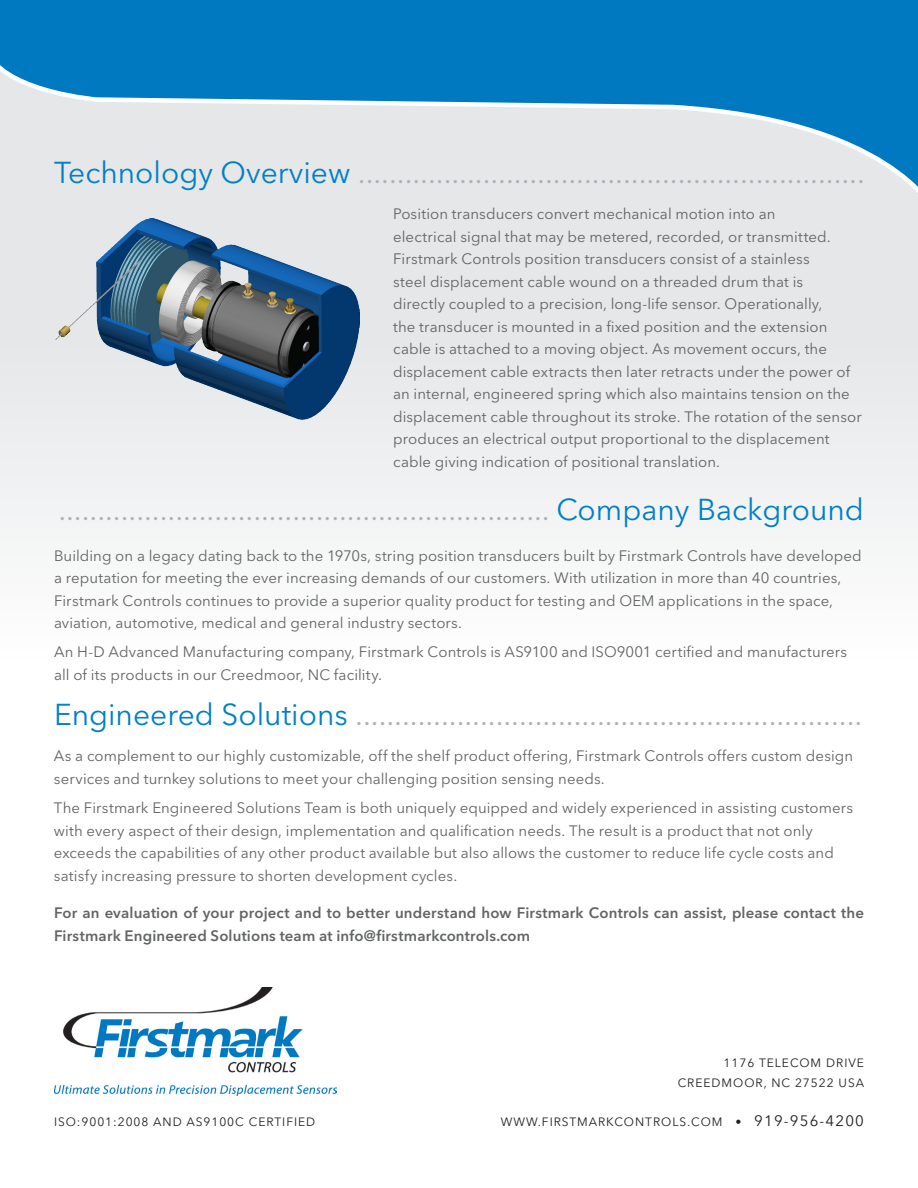
<style>
.page{position:relative;width:918px;height:1188px;background:#fff}
.page>*{position:absolute;margin:0;border:0;box-sizing:border-box;transform-origin:0 0}
.t1{font:30px "Avenir Next LT Pro";color:#b0b1b5}
.basic_P{font:15px/22.5px "Avenir Next LT Pro";letter-spacing:.005em;color:#626465}
.basic_P-2{font:600 15px/22.5px "Avenir Next LT Pro";letter-spacing:.01em;color:#626465}
.t2{font:12px "Avenir Next LT Pro";letter-spacing:.08em;color:#231f20}
.s1{color:#0080c5}
.s2{font-size:15px}
</style>
<div class="page">
<div style="left:0;top:0;width:918px;height:661px;background:linear-gradient(to right,#f3f3f4,#edeeef)"></div>
<svg style="left:0;top:0;width:918px;height:192px;background:#66aad2"></svg>
<img style="left:54px;top:988px;width:283px;height:107px">
<img style="left:55px;top:219px;width:304px;height:201px">
<p class="t1" style="left:54px;top:154px;width:812px"><span class="s1">Technology Overview</span> .................................................................</p>
<p class="basic_P" style="left:393px;top:203px;width:470px">Position transducers convert mechanical motion into an<br>electrical signal that may be metered, recorded, or transmitted.<br>Firstmark Controls position transducers consist of a stainless<br>steel displacement cable wound on a threaded drum that is<br>directly coupled to a precision, long-life sensor. Operationally,<br>the transducer is mounted in a fixed position and the extension cable is attached to a moving object. As movement occurs, the displacement cable extracts then later retracts under the power of an internal, engineered spring which also maintains tension on the displacement cable throughout its stroke. The rotation of the sensor produces an electrical output proportional to the displacement cable giving indication of positional translation.</p>
<p class="t1" style="left:58px;top:492px;width:807px">............................................................... <span class="s1">Company Background</span></p>
<p class="basic_P" style="left:54px;top:544px;width:809px">Building on a legacy dating back to the 1970s, string position transducers built by Firstmark Controls have developed a reputation for meeting the ever increasing demands of our customers. With utilization in more than 40 countries, Firstmark Controls continues to provide a superior quality product for testing and OEM applications in the space, aviation, automotive, medical and general industry sectors.</p>
<p class="basic_P" style="left:54px;top:641px;width:795px">An H-D Advanced Manufacturing company, Firstmark Controls is AS9100 and ISO9001 certified and manufacturers all of its products in our Creedmoor, NC facility.</p>
<p class="t1" style="left:54px;top:697px;width:810px"><span class="s1">Engineered Solutions</span> .................................................................</p>
<p class="basic_P" style="left:54px;top:745px;width:801px">As a complement to our highly customizable, off the shelf product offering, Firstmark Controls offers custom design services and turnkey solutions to meet your challenging position sensing needs.</p>
<p class="basic_P" style="left:54px;top:797px;width:801px">The Firstmark Engineered Solutions Team is both uniquely equipped and widely experienced in assisting customers with every aspect of their design, implementation and qualification needs. The result is a product that not only exceeds the capabilities of any other product available but also allows the customer to reduce life cycle costs and satisfy increasing pressure to shorten development cycles.</p>
<p class="basic_P-2" style="left:54px;top:902px;width:812px">For an evaluation of your project and to better understand how Firstmark Controls can assist, please contact the<br>Firstmark Engineered Solutions team at info@firstmarkcontrols.com</p>
<p class="t2" style="left:724px;top:1056px;width:142px">1176 TELECOM DRIVE</p>
<p class="t2" style="left:678px;top:1076px;width:188px">CREEDMOOR, NC 27522 USA</p>
<p class="t2" style="left:54px;top:1114px;width:263px">ISO:9001:2008 AND AS9100C CERTIFIED</p>
<p class="t2" style="left:501px;top:1115px;width:365px">WWW.FIRSTMARKCONTROLS.COM • <span class="s2">919-956-4200</span></p>
</div>
